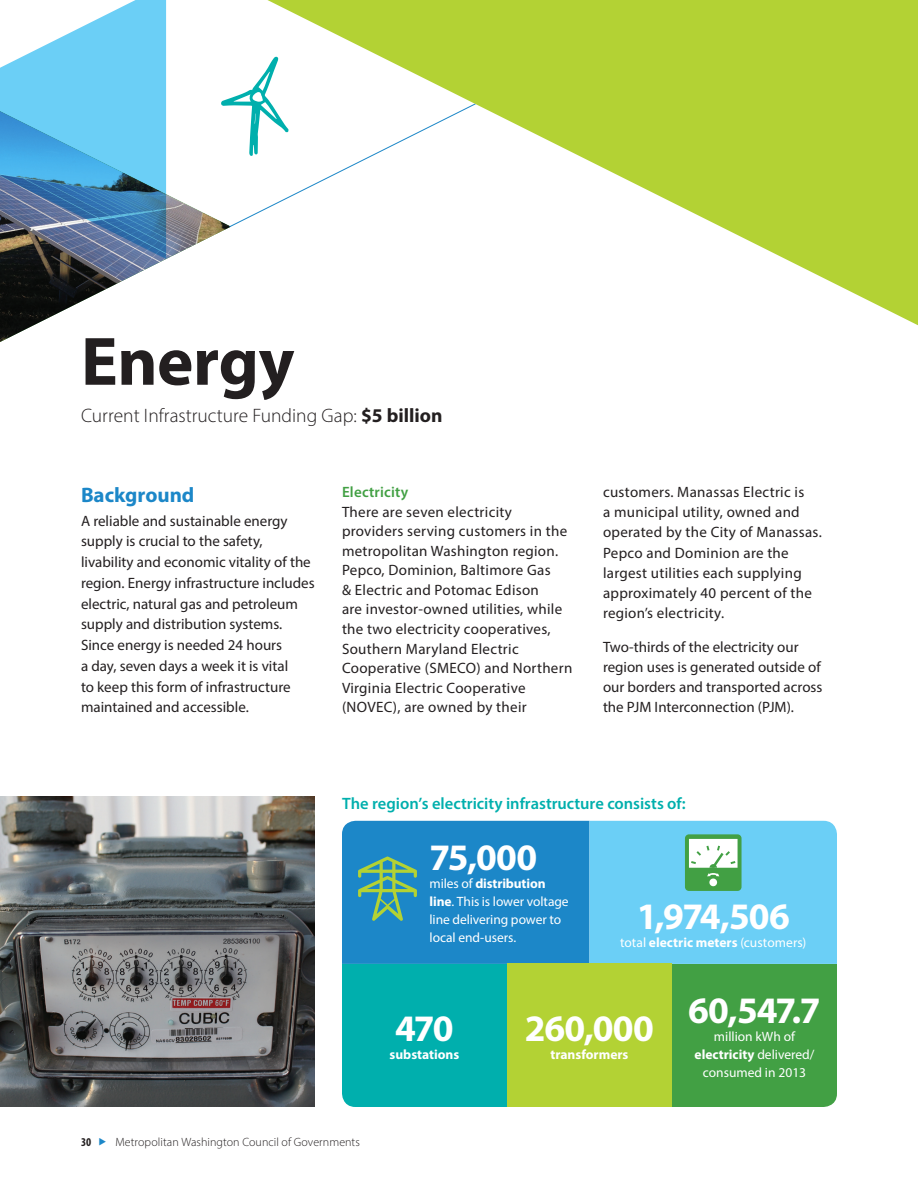
<style>
.page{position:relative;width:918px;height:1188px;background:#fff}
.page>*{position:absolute;margin:0;border:0;box-sizing:border-box;transform-origin:0 0}
.t1{font:700 69px "Myriad Pro";letter-spacing:-.01em;color:#231f20}
.t2{font:700 37.5px "Myriad Pro";letter-spacing:-.03em;color:#fff}
.t3{font:700 21px "Myriad Pro";color:#1c87c8}
.t4{font:300 19.5px "Myriad Pro";color:#231f20}
.t5{font:600 16.5px "Myriad Pro";color:#00afad}
.t6{font:15px/19.5px "Myriad Pro";letter-spacing:.015em;color:#231f20}
.t7{font:600 15px "Myriad Pro";letter-spacing:.01em;color:#42a044}
.t8{font:13.5px/18px "Myriad Pro";color:#fff}
.t9{font:700 13.5px "Myriad Pro";color:#fff}
.t10{font:300 12px "Myriad Pro";letter-spacing:.005em;color:#231f20}
.t11{font:700 condensed 12px "Myriad Pro";color:#231f20}
.s1{font-weight:700}
</style>
<div class="page">
<img style="left:0;top:104px;width:228px;height:238px">
<svg style="left:0;top:0;width:166px;height:259px;background:#6eb3d7"></svg>
<svg style="left:267px;top:0;width:651px;height:325px;fill:#b3d234"></svg>
<svg style="left:221px;top:56px;width:256px;height:172px"></svg>
<img style="left:0;top:796px;width:315px;height:311px">
<svg style="left:342px;top:821px;width:495px;height:286px;background:#4cb09c"></svg>
<h1 class="t1" style="left:81px;top:317px;width:215px">Energy</h1>
<h3 class="t4" style="left:81px;top:404px;width:363px">Current Infrastructure Funding Gap: <span class="s1">$5 billion</span></h3>
<h3 class="t3" style="left:81px;top:481px;width:115px">Background</h3>
<p class="t6" style="left:81px;top:510px;width:235px;line-height:20.7px">A reliable and sustainable energy supply is crucial to the safety, livability and economic vitality of the region. Energy infrastructure includes electric, natural gas and petroleum supply and distribution systems.<br>Since energy is needed 24 hours<br>a day, seven days a week it is vital<br>to keep this form of infrastructure maintained and accessible.</p>
<p class="t7" style="left:342px;top:483px;width:68px">Electricity</p>
<p class="t6" style="left:342px;top:502px;width:232px">There are seven electricity providers serving customers in the metropolitan Washington region.<br>Pepco, Dominion, Baltimore Gas<br>&amp; Electric and Potomac Edison<br>are investor-owned utilities, while the two electricity cooperatives,<br>Southern Maryland Electric<br>Cooperative (SMECO) and Northern<br>Virginia Electric Cooperative (NOVEC), are owned by their</p>
<p class="t6" style="left:603px;top:482px;width:220px;line-height:20.1px">customers. Manassas Electric is<br>a municipal utility, owned and operated by the City of Manassas.<br>Pepco and Dominion are the largest utilities each supplying approximately 40 percent of the region’s electricity.</p>
<p class="t6" style="left:603px;top:636px;width:221px;line-height:20.1px">Two-thirds of the electricity our region uses is generated outside of our borders and transported across the PJM Interconnection (PJM).</p>
<p class="t5" style="left:342px;top:793px;width:345px">The region’s electricity infrastructure consists of:</p>
<h2 class="t2" style="left:430px;top:833px;width:109px">75,000</h2>
<p class="t8" style="left:430px;top:874px;width:141px">miles of <span class="s1">distribution line</span>. This is lower voltage line delivering power to local end-users.</p>
<h2 class="t2" style="left:637px;top:892px;width:155px">1,974,506</h2>
<p class="t8" style="left:620px;top:934px;width:188px">total <span class="s1">electric meters</span> (customers)</p>
<h2 class="t2" style="left:395px;top:1003px;width:60px">470</h2>
<p class="t9" style="left:390px;top:1045px;width:71px">substations</p>
<p class="t11" style="left:81px;top:1135px;width:12px">30</p>
<p class="t10" style="left:115px;top:1135px;width:246px">Metropolitan Washington Council of Governments</p>
<h2 class="t2" style="left:525px;top:1003px;width:131px">260,000</h2>
<p class="t9" style="left:551px;top:1045px;width:79px">transformers</p>
<h2 class="t2" style="left:688px;top:985px;width:134px">60,547.7</h2>
<p class="t8" style="left:695px;top:1027px;width:121px;text-align:center">million kWh of <span class="s1">electricity</span> delivered/ consumed in 2013</p>
</div>
